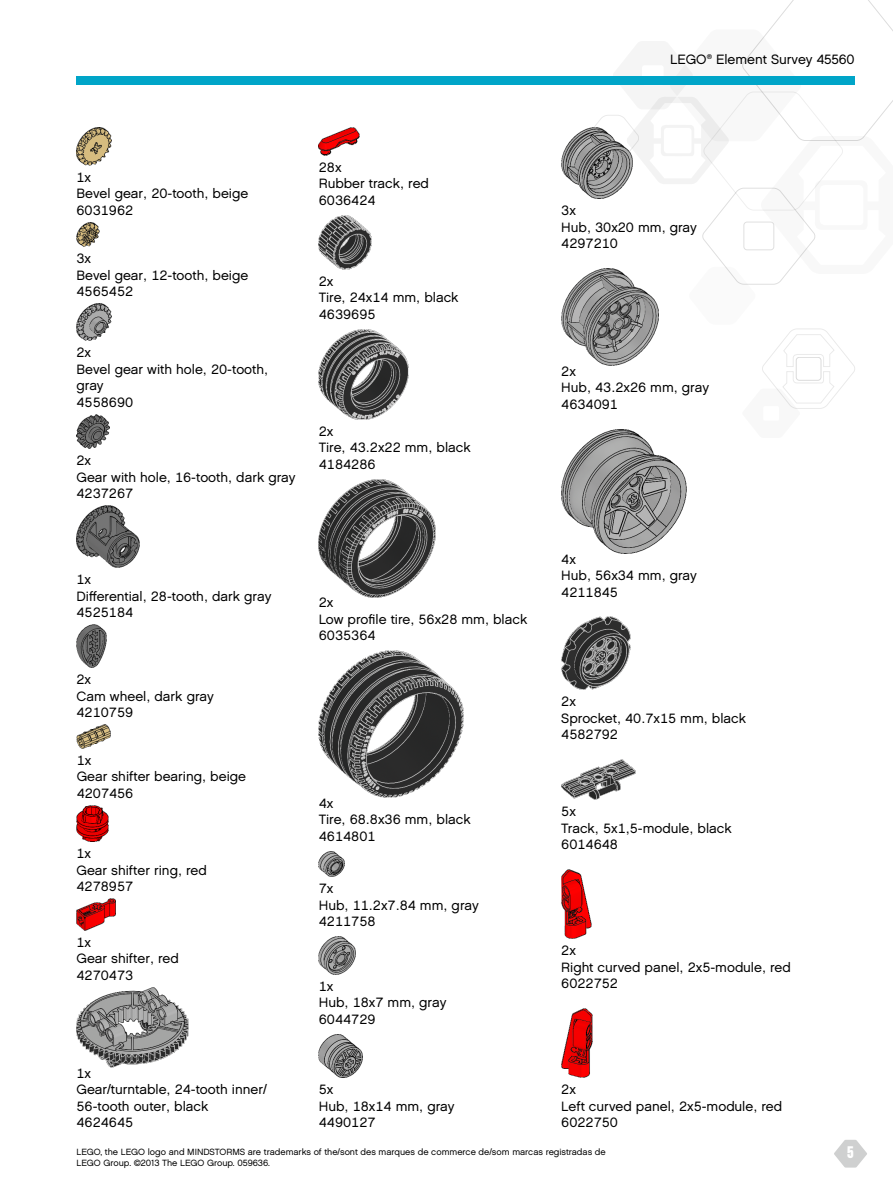
<style>
.page{position:relative;width:893px;height:1191px;background:#fff}
.page>*{position:absolute;margin:0;border:0;box-sizing:border-box;transform-origin:0 0}
.t1{font:700 18px "LEGO Chalet Comprime 80";color:#fff}
.t2{font:13.5px/16.5px "LEGO Chalet 60";color:#000}
.t3{font:9px/10.5px "LEGO Chalet 60";color:#000}
</style>
<div class="page">
<svg style="left:587px;top:0;width:306px;height:409px"></svg>
<svg style="left:834px;top:1140px;width:33px;height:27px"></svg>
<img style="left:319px;top:329px;width:89px;height:90px">
<img style="left:319px;top:479px;width:116px;height:118px">
<img style="left:319px;top:651px;width:145px;height:146px">
<img style="left:319px;top:1034px;width:44px;height:43px">
<img style="left:561px;top:268px;width:98px;height:98px">
<img style="left:319px;top:851px;width:25px;height:25px">
<img style="left:319px;top:936px;width:37px;height:38px">
<img style="left:561px;top:128px;width:71px;height:70px">
<img style="left:561px;top:429px;width:125px;height:124px">
<img style="left:561px;top:617px;width:69px;height:72px">
<img style="left:561px;top:759px;width:74px;height:40px">
<img style="left:77px;top:303px;width:35px;height:37px">
<img style="left:77px;top:414px;width:32px;height:35px">
<img style="left:77px;top:505px;width:63px;height:63px">
<img style="left:77px;top:625px;width:29px;height:43px">
<img style="left:77px;top:805px;width:32px;height:37px">
<img style="left:77px;top:987px;width:112px;height:80px">
<img style="left:319px;top:128px;width:40px;height:27px">
<img style="left:319px;top:215px;width:53px;height:54px">
<img style="left:77px;top:222px;width:23px;height:24px">
<img style="left:77px;top:128px;width:35px;height:37px">
<img style="left:77px;top:725px;width:34px;height:23px">
<div style="left:77px;top:77px;width:778px;height:8px;background:#00a5c8"></div>
<img style="left:77px;top:899px;width:39px;height:31px">
<img style="left:561px;top:1008px;width:31px;height:69px">
<img style="left:561px;top:869px;width:30px;height:69px">
<p class="t2" style="left:670px;top:51px;width:186px">LEGO<sup>®</sup> Element Survey 45560</p>
<p class="t2" style="left:77px;top:169px;width:173px">1x<br>Bevel gear, 20-tooth, beige<br>6031962</p>
<p class="t2" style="left:77px;top:250px;width:173px">3x<br>Bevel gear, 12-tooth, beige<br>4565452</p>
<p class="t2" style="left:77px;top:344px;width:193px">2x<br>Bevel gear with hole, 20-tooth, gray<br>4558690</p>
<p class="t2" style="left:77px;top:452px;width:221px">2x<br>Gear with hole, 16-tooth, dark gray<br>4237267</p>
<p class="t2" style="left:319px;top:159px;width:112px">28x<br>Rubber track, red<br>6036424</p>
<p class="t2" style="left:319px;top:272px;width:141px">2x<br>Tire, 24x14 mm, black<br>4639695</p>
<p class="t2" style="left:319px;top:422px;width:153px">2x<br>Tire, 43.2x22 mm, black<br>4184286</p>
<p class="t2" style="left:77px;top:571px;width:196px">1x<br>Differential, 28-tooth, dark gray<br>4525184</p>
<p class="t2" style="left:77px;top:671px;width:139px">2x<br>Cam wheel, dark gray<br>4210759</p>
<p class="t2" style="left:77px;top:751px;width:171px">1x<br>Gear shifter bearing, beige<br>4207456</p>
<p class="t2" style="left:77px;top:845px;width:132px">1x<br>Gear shifter ring, red<br>4278957</p>
<p class="t2" style="left:77px;top:933px;width:104px">1x<br>Gear shifter, red<br>4270473</p>
<p class="t2" style="left:77px;top:1064px;width:192px">1x<br>Gear/turntable, 24-tooth inner/<br>56-tooth outer, black<br>4624645</p>
<p class="t2" style="left:319px;top:594px;width:210px">2x<br>Low profile tire, 56x28 mm, black<br>6035364</p>
<p class="t2" style="left:319px;top:794px;width:153px">4x<br>Tire, 68.8x36 mm, black<br>4614801</p>
<p class="t2" style="left:319px;top:880px;width:161px">7x<br>Hub, 11.2x7.84 mm, gray<br>4211758</p>
<p class="t2" style="left:319px;top:978px;width:129px">1x<br>Hub, 18x7 mm, gray<br>6044729</p>
<p class="t2" style="left:319px;top:1081px;width:137px">5x<br>Hub, 18x14 mm, gray<br>4490127</p>
<p class="t2" style="left:561px;top:202px;width:137px">3x<br>Hub, 30x20 mm, gray<br>4297210</p>
<p class="t2" style="left:561px;top:363px;width:149px">2x<br>Hub, 43.2x26 mm, gray<br>4634091</p>
<p class="t2" style="left:561px;top:551px;width:137px">4x<br>Hub, 56x34 mm, gray<br>4211845</p>
<p class="t2" style="left:561px;top:693px;width:186px">2x<br>Sprocket, 40.7x15 mm, black<br>4582792</p>
<p class="t2" style="left:561px;top:803px;width:172px">5x<br>Track, 5x1,5-module, black<br>6014648</p>
<p class="t2" style="left:561px;top:942px;width:231px">2x<br>Right curved panel, 2x5-module, red<br>6022752</p>
<p class="t2" style="left:561px;top:1081px;width:222px">2x<br>Left curved panel, 2x5-module, red<br>6022750</p>
<p class="t3" style="left:77px;top:1146px;width:531px">LEGO, the LEGO logo and MINDSTORMS are trademarks of the/sont des marques de commerce de/som marcas registradas de<br>LEGO Group. ©2013 The LEGO Group. 059636.</p>
<h1 class="t1" style="left:847px;top:1141px;width:8px">5</h1>
</div>
